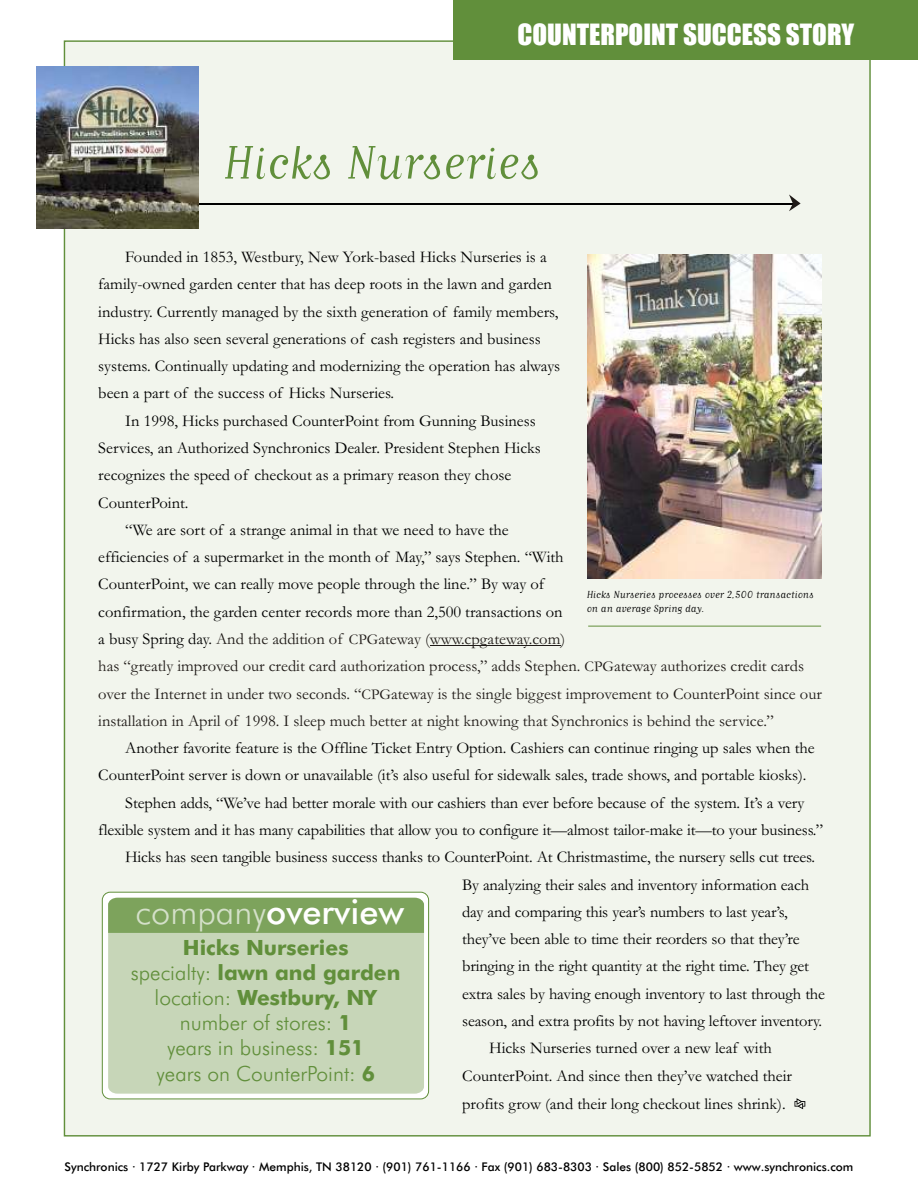
<style>
.page{position:relative;width:918px;height:1188px;background:#fff}
.page>*{position:absolute;margin:0;border:0;box-sizing:border-box;transform-origin:0 0}
.t1{font:55.2px "Matrix Script Book Lining";color:#618f3b}
.t2{font:34.35px "Futura Md BT";color:#fff}
.t3{font:27px "Impact";color:#fff}
.t4{font:700 21px/25.2px "Futura Md BT";color:#618f3b;text-align:center}
.t5{font:21px/25.2px "Futura Lt BT";color:#618f3b;text-align:center}
.t6{font:16.5px/27.3px "Garamond";color:#000}
.t7{font:16.5px/27.3px "Garamond";color:#1f1a17}
.t8{font:12px "Futura Md BT";color:#000}
.t9{font:12px/14.2px "Matrix Script Book Lining";color:#000}
.s1{color:#000}
.s2{font-size:15px}
.s3{font-family:"Futura Lt BT";color:#d4e0c9}
.s4{font-family:"Futura Lt BT";font-weight:400}
.s5{font-family:"Futura Md BT";font-weight:700}
</style>
<div class="page">
<div style="left:64px;top:40px;width:807px;height:1097px;background:#f2f5ed;border:1px solid #618f3b"></div>
<div style="left:454px;top:0;width:464px;height:59px;background:#618f3b"></div>
<hr style="left:64px;top:203px;width:729px;height:1px;background:#000">
<svg style="left:789px;top:194px;width:12px;height:17px"></svg>
<svg style="left:795px;top:1098px;width:10px;height:11px"></svg>
<hr style="left:430px;top:646px;width:130px;height:1px;background:#1f1a17">
<hr style="left:588px;top:626px;width:233px;height:1px;background:#618f3b">
<img style="left:588px;top:254px;width:233px;height:325px">
<img style="left:37px;top:66px;width:162px;height:162px">
<div style="left:102px;top:892px;width:327px;height:207px;background:#fff;border:1px solid #618f3b;border-radius:8px"></div>
<div style="left:108px;top:933px;width:316px;height:161px;background:#c7d6b8"></div>
<div style="left:108px;top:898px;width:316px;height:35px;background:#7da35c"></div>
<h3 class="t3" style="left:518px;top:24px;width:338px">COUNTERPOINT SUCCESS STORY</h3>
<h1 class="t1" style="left:223px;top:133px;width:319px">Hicks Nurseries</h1>
<p class="t6" style="left:98px;top:245px;width:464px;text-indent:27px">Founded in 1853, Westbury, New York-based Hicks Nurseries is a family-owned garden center that has deep roots in the lawn and garden industry. Currently managed by the sixth generation of family members, Hicks has also seen several generations of cash registers and business systems. Continually updating and modernizing the operation has always</p>
<p class="t6" style="left:125px;top:409px;width:412px">In 1998, Hicks purchased CounterPoint from Gunning Business</p>
<p class="t6" style="left:98px;top:436px;width:444px">Services, an Authorized Synchronics Dealer. President Stephen Hicks</p>
<p class="t6" style="left:98px;top:463px;width:414px">recognizes the speed of checkout as a primary reason they chose</p>
<p class="t6" style="left:98px;top:491px;width:92px">CounterPoint.</p>
<p class="t6" style="left:125px;top:518px;width:385px">“We are sort of a strange animal in that we need to have the</p>
<p class="t6" style="left:98px;top:545px;width:467px">efficiencies of a supermarket in the month of May,” says Stephen. “With</p>
<p class="t6" style="left:98px;top:573px;width:447px">CounterPoint, we can really move people through the line.” By way of</p>
<p class="t6" style="left:98px;top:600px;width:466px">confirmation, the garden center records more than 2,500 transactions on</p>
<p class="t7" style="left:98px;top:627px;width:468px"><span class="s1">a busy Spring day.</span> And the addition of <span class="s2">CPG</span>ateway (www.cpgateway.com)</p>
<p class="t6" style="left:98px;top:382px;width:297px">been a part of the success of Hicks Nurseries.</p>
<p class="t9" style="left:587px;top:587px;width:228px">Hicks Nurseries processes over 2,500 transactions on an average Spring day.</p>
<p class="t7" style="left:98px;top:654px;width:725px">has “greatly improved our credit card authorization process,” adds Stephen. <span class="s2">CPG</span>ateway authorizes credit cards over the Internet in under two seconds. “<span class="s2">CPG</span>ateway is the single biggest improvement to CounterPoint since our installation in April of 1998. I sleep much better at night knowing that Synchronics is behind the service.”</p>
<p class="t6" style="left:125px;top:736px;width:691px">Another favorite feature is the Offline Ticket Entry Option. Cashiers can continue ringing up sales when the</p>
<p class="t6" style="left:98px;top:764px;width:710px">CounterPoint server is down or unavailable (it’s also useful for sidewalk sales, trade shows, and portable kiosks).</p>
<p class="t6" style="left:125px;top:791px;width:681px">Stephen adds, “We’ve had better morale with our cashiers than ever before because of the system. It’s a very</p>
<p class="t6" style="left:98px;top:818px;width:726px">flexible system and it has many capabilities that allow you to configure it—almost tailor-make it—to your business.”</p>
<p class="t6" style="left:125px;top:845px;width:691px">Hicks has seen tangible business success thanks to CounterPoint. At Christmastime, the nursery sells cut trees.</p>
<p class="t6" style="left:462px;top:873px;width:349px">By analyzing their sales and inventory information each</p>
<p class="t6" style="left:462px;top:900px;width:327px">day and comparing this year’s numbers to last year’s,</p>
<p class="t6" style="left:462px;top:927px;width:339px">they’ve been able to time their reorders so that they’re</p>
<p class="t6" style="left:462px;top:955px;width:348px">bringing in the right quantity at the right time. They get</p>
<p class="t6" style="left:462px;top:982px;width:364px">extra sales by having enough inventory to last through the</p>
<p class="t6" style="left:462px;top:1009px;width:362px">season, and extra profits by not having leftover inventory.</p>
<p class="t6" style="left:489px;top:1036px;width:284px">Hicks Nurseries turned over a new leaf with</p>
<p class="t6" style="left:462px;top:1064px;width:331px">CounterPoint. And since then they’ve watched their</p>
<p class="t6" style="left:462px;top:1092px;width:325px">profits grow (and their long checkout lines shrink).</p>
<h2 class="t2" style="left:136px;top:898px;width:270px"><span class="s3">company</span>overview</h2>
<p class="t4" style="left:131px;top:937px;width:271px">Hicks Nurseries<br><span class="s4">specialty:</span> lawn and garden <span class="s4">location:</span> Westbury, NY</p>
<p class="t5" style="left:157px;top:1012px;width:220px">number of stores: <span class="s5">1 </span>years in business: <span class="s5">151 </span>years on CounterPoint: <span class="s5">6</span></p>
<p class="t8" style="left:64px;top:1162px;width:790px">Synchronics · 1727 Kirby Parkway · Memphis, TN 38120 · (901) 761-1166 · Fax (901) 683-8303 · Sales (800) 852-5852 · www.synchronics.com</p>
</div>
